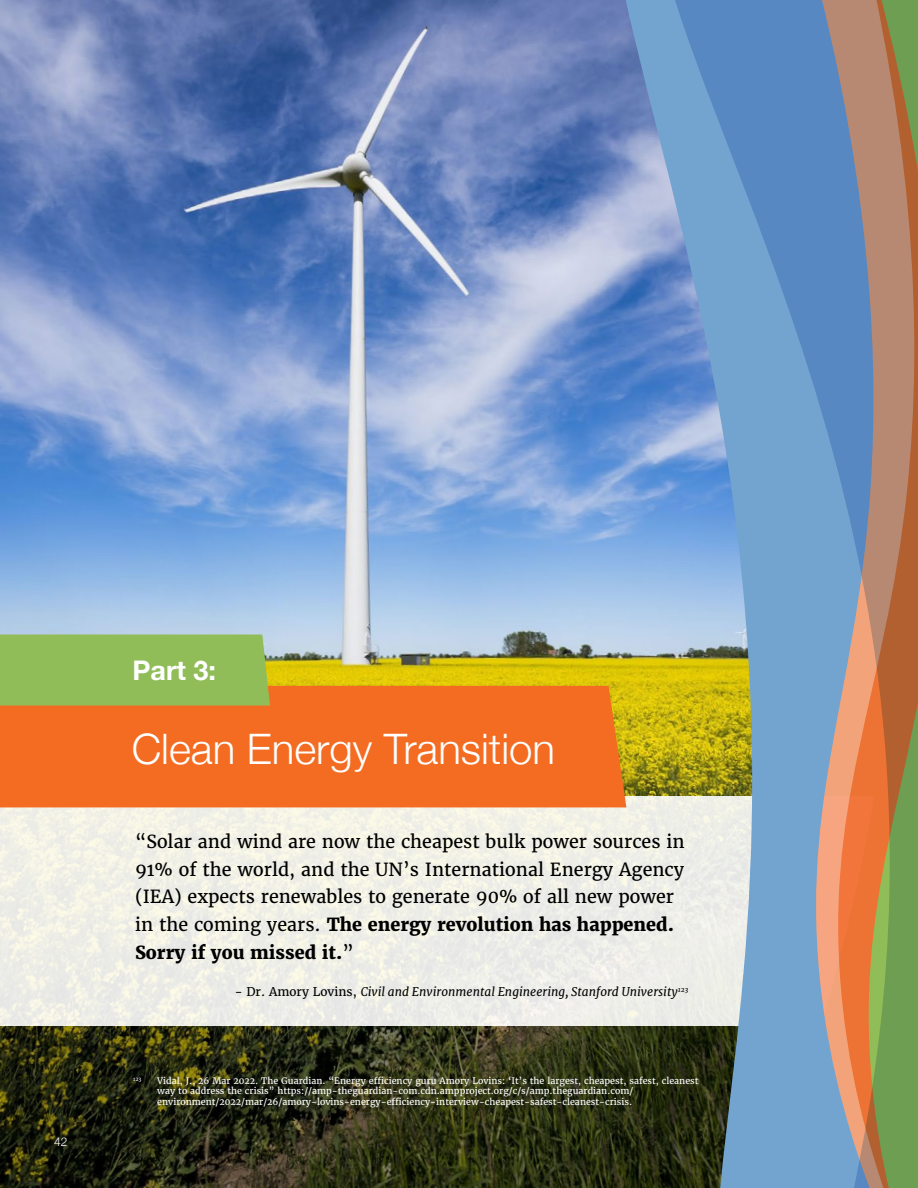
<style>
.page{position:relative;width:918px;height:1188px;background:#fff}
.page>*{position:absolute;margin:0;border:0;box-sizing:border-box;transform-origin:0 0}
.t1{font:300 42px "Helvetica Neue";color:#fff}
.t2{font:700 27px "Helvetica Neue";color:#fff}
.t3{font:18px/27.6px "Merriweather";color:#000}
.t4{font:italic 12px "Merriweather";color:#000}
.t5{font:300 12px "Helvetica Neue";color:#fff}
.t6{font:9px/10.8px "Merriweather";color:#fff}
.t7{font:5.25px "Merriweather";color:#fff}
.s1{font-weight:800}
.s2{font-style:normal}
</style>
<div class="page">
<img style="left:0;top:0;width:562px;height:686px">
<svg style="left:0;top:1026px;width:562px;height:162px;background:#2c2e14"></svg>
<div style="left:0;top:796px;width:918px;height:230px;background:#efefe7"></div>
<svg style="left:562px;top:0;width:82px;height:1188px"></svg>
<svg style="left:644px;top:0;width:274px;height:1188px;background:#8b99a0"></svg>
<div style="left:0;top:686px;width:626px;height:121px;background:#f36c21"></div>
<div style="left:0;top:634px;width:270px;height:72px;background:#91bd58"></div>
<h3 class="t5" style="left:54px;top:1132px;width:15px">42</h3>
<h2 class="t2" style="left:133px;top:649px;width:85px">Part 3:</h2>
<h1 class="t1" style="left:132px;top:715px;width:425px">Clean Energy Transition</h1>
<p class="t3" style="left:135px;top:828px;width:551px">“Solar and wind are now the cheapest bulk power sources in 91% of the world, and the UN’s International Energy Agency (IEA) expects renewables to generate 90% of all new power in the coming years. <span class="s1">The energy revolution has happened.<br>Sorry if you missed it.</span>”</p>
<h3 class="t4" style="left:235px;top:984px;width:455px"><span class="s2">- Dr. Amory Lovins,</span> Civil and Environmental Engineering, Stanford University<sup>123</sup></h3>
<p class="t7" style="left:133px;top:1075px;width:10px">123</p>
<p class="t6" style="left:157px;top:1075px;width:543px">Vidal, J., 26 Mar 2022. The Guardian. “Energy efficiency guru Amory Lovins: ‘It’s the largest, cheapest, safest, cleanest way to address the crisis” https://amp-theguardian-com.cdn.ampproject.org/c/s/amp.theguardian.com/ environment/2022/mar/26/amory-lovins-energy-efficiency-interview-cheapest-safest-cleanest-crisis.</p>
</div>
